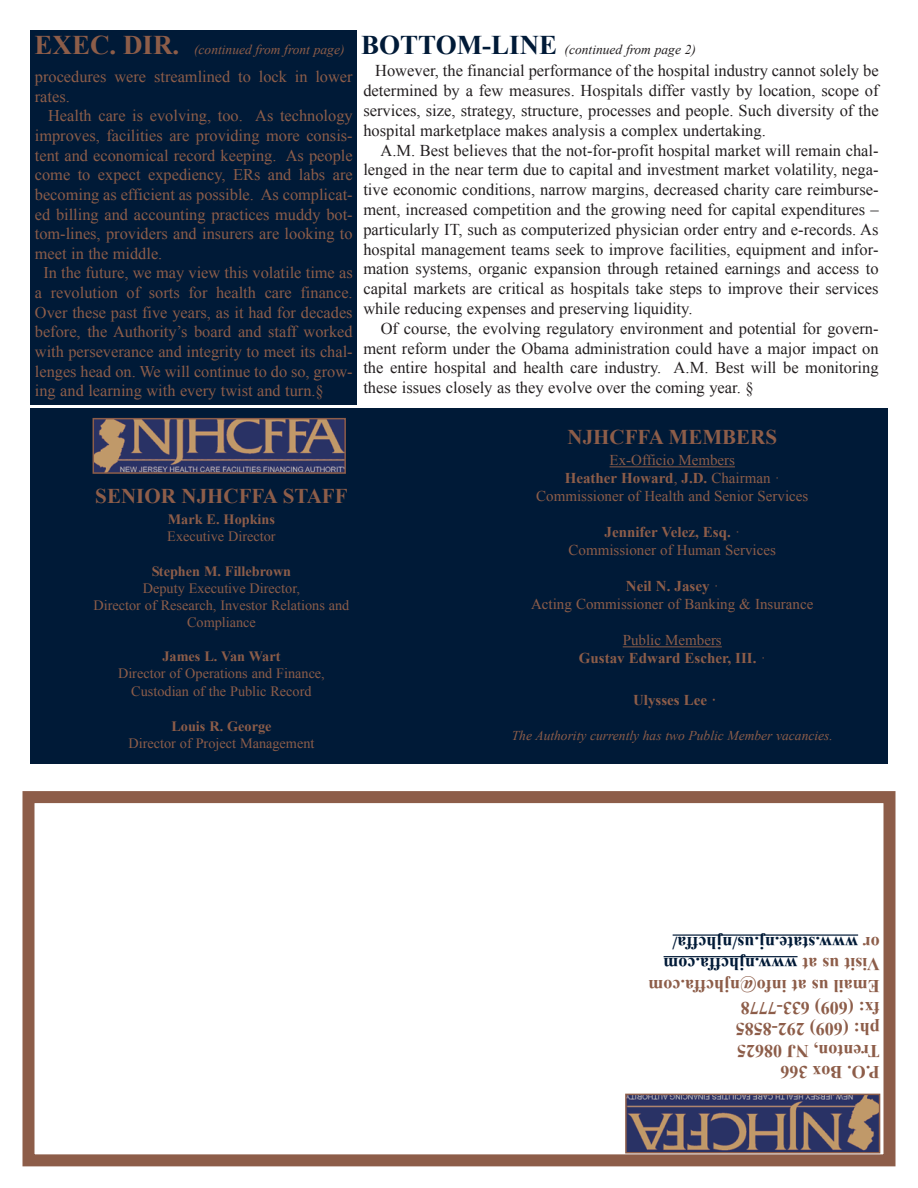
<style>
.page{position:relative;width:918px;height:1188px;background:#fff}
.page>*{position:absolute;margin:0;border:0;box-sizing:border-box;transform-origin:0 0}
.t1{font:700 21px "Times New Roman";color:#8d5d49}
.t2{font:700 18px/21.6px "Times New Roman";color:#8d5d49}
.t3{font:16.5px/19.8px "Times New Roman";color:#231f20;text-align:justify}
.t4{font:16.35px/19.6px "Times New Roman";color:#8d5d49}
.t5{font:15px/18px "Times New Roman";color:#8d5d49;text-align:center}
.t6{font:700 15px/18px "Times New Roman";color:#8d5d49;text-align:center}
.t7{font:14.25px/17.1px "Times New Roman";color:#8d5d49;text-align:center}
.t8{font:700 14.25px "Times New Roman";color:#8d5d49}
.t9{font:italic 13.5px "Times New Roman";color:#8d5d49}
.t10{font:italic 13.5px "Times New Roman";color:#231f20}
.s1{font-weight:700;font-style:normal;font-size:27px}
.s2{font-weight:700;font-style:normal;font-size:27px;color:#001a37}
.s3{font-weight:700}
.s4{font-weight:400}
.s5{color:#001a37}
</style>
<div class="page">
<div style="left:30px;top:408px;width:858px;height:356px;background:#001a37"></div>
<hr style="left:610px;top:466px;width:125px;height:1px;background:#8d5d49">
<hr style="left:623px;top:646px;width:99px;height:1px;background:#8d5d49">
<img style="left:96px;top:421px;width:247px;height:50px">
<div style="left:93px;top:418px;width:253px;height:56px;border:2px solid #8d5d49"></div>
<div style="left:30px;top:30px;width:327px;height:375px;background:#001a37"></div>
<div style="left:22px;top:791px;width:874px;height:375px;border:12px solid #8d5d49"></div>
<img style="left:628px;top:1097px;width:249px;height:53px">
<div style="left:625px;top:1094px;width:255px;height:59px;border:2px solid #8d5d49"></div>
<hr style="left:664px;top:956px;width:134px;height:1px;background:#001a37">
<hr style="left:673px;top:934px;width:185px;height:2px;background:#001a37">
<p class="t9" style="left:34px;top:42px;width:311px"><span class="s1">EXEC. DIR.</span> (continued from front page)</p>
<p class="t4" style="left:35px;top:67px;width:319px">procedures were streamlined to lock in lower rates.</p>
<p class="t4" style="left:48px;top:106px;width:306px">Health care is evolving, too. As technology</p>
<p class="t4" style="left:35px;top:126px;width:319px">improves, facilities are providing more consis-</p>
<p class="t4" style="left:35px;top:145px;width:319px">tent and economical record keeping. As people</p>
<p class="t4" style="left:35px;top:165px;width:319px">come to expect expediency, ERs and labs are</p>
<p class="t4" style="left:35px;top:185px;width:319px">becoming as efficient as possible. As complicat-</p>
<p class="t4" style="left:35px;top:204px;width:319px">ed billing and accounting practices muddy bot-</p>
<p class="t4" style="left:35px;top:224px;width:319px">tom-lines, providers and insurers are looking to</p>
<p class="t4" style="left:35px;top:243px;width:129px">meet in the middle.</p>
<p class="t4" style="left:43px;top:263px;width:311px">In the future, we may view this volatile time as</p>
<p class="t4" style="left:35px;top:283px;width:319px">a revolution of sorts for health care finance.</p>
<p class="t4" style="left:35px;top:302px;width:319px">Over these past five years, as it had for decades</p>
<p class="t4" style="left:35px;top:322px;width:319px">before, the Authority’s board and staff worked</p>
<p class="t4" style="left:35px;top:342px;width:319px">with perseverance and integrity to meet its chal-</p>
<p class="t4" style="left:35px;top:361px;width:319px">lenges head on. We will continue to do so, grow-</p>
<p class="t4" style="left:35px;top:381px;width:290px">ing and learning with every twist and turn.§</p>
<p class="t10" style="left:361px;top:42px;width:336px"><span class="s2">BOTTOM-LINE</span> (continued from page 2)</p>
<p class="t3" style="left:363px;top:61px;width:517px;text-indent:12px">However, the financial performance of the hospital industry cannot solely be determined by a few measures. Hospitals differ vastly by location, scope of services, size, strategy, structure, processes and people. Such diversity of the hospital marketplace makes analysis a complex undertaking.</p>
<p class="t3" style="left:363px;top:140px;width:517px;text-indent:17px">A.M. Best believes that the not-for-profit hospital market will remain chal&shy;lenged in the near term due to capital and investment market volatility, nega&shy;tive economic conditions, narrow margins, decreased charity care reimburse&shy;ment, increased competition and the growing need for capital expenditures – particularly IT, such as computerized physician order entry and e-records. As hospital management teams seek to improve facilities, equipment and infor&shy;mation systems, organic expansion through retained earnings and access to capital markets are critical as hospitals take steps to improve their services while reducing expenses and preserving liquidity.</p>
<p class="t3" style="left:363px;top:318px;width:517px;text-indent:17px">Of course, the evolving regulatory environment and potential for govern&shy;ment reform under the Obama administration could have a major impact on the entire hospital and health care industry. A.M. Best will be monitoring these issues closely as they evolve over the coming year. §</p>
<p class="t1" style="left:95px;top:484px;width:254px">SENIOR NJHCFFA STAFF</p>
<p class="t8" style="left:168px;top:511px;width:109px">Mark E. Hopkins</p>
<p class="t7" style="left:167px;top:528px;width:110px">Executive Director</p>
<p class="t8" style="left:152px;top:563px;width:141px">Stephen M. Fillebrown</p>
<p class="t7" style="left:94px;top:580px;width:257px">Deputy Executive Director,<br>Director of Research, Investor Relations and<br>Compliance</p>
<p class="t8" style="left:162px;top:649px;width:119px">James L. Van Wart</p>
<p class="t7" style="left:118px;top:665px;width:208px">Director of Operations and Finance,<br>Custodian of the Public Record</p>
<p class="t8" style="left:171px;top:718px;width:102px">Louis R. George</p>
<p class="t7" style="left:129px;top:734px;width:187px">Director of Project Management</p>
<p class="t1" style="left:568px;top:426px;width:211px">NJHCFFA MEMBERS</p>
<p class="t5" style="left:536px;top:451px;width:274px">Ex-Officio Members<br><span class="s3">Heather Howard</span>, <span class="s3">J.D.</span> Chairman ·<br>Commissioner of Health and Senior Services</p>
<p class="t5" style="left:569px;top:523px;width:209px"><span class="s3">Jennifer Velez, Esq.</span> ·<br>Commissioner of Human Services</p>
<p class="t5" style="left:531px;top:577px;width:284px"><span class="s3">Neil N. Jasey</span> ·<br>Acting Commissioner of Banking &amp; Insurance</p>
<p class="t6" style="left:579px;top:631px;width:188px"><span class="s4">Public Members<br></span>Gustav Edward Escher, III. <span class="s4">·</span></p>
<p class="t6" style="left:633px;top:691px;width:85px">Ulysses Lee ·</p>
<p class="t9" style="left:512px;top:728px;width:323px">The Authority currently has two Public Member vacancies.</p>
<p class="t2" style="left:880px;top:1083px;width:233px;rotate:-180deg">P.O. Box 366<br>Trenton, NJ 08625<br>ph: (609) 292-8585<br>fx: (609) 633-7778<br>Email us at info@njhcffa.com<br>Visit us at <span class="s5">www.njhcffa.com </span>or <span class="s5">www.state.nj.us/njhcffa/</span></p>
</div>
